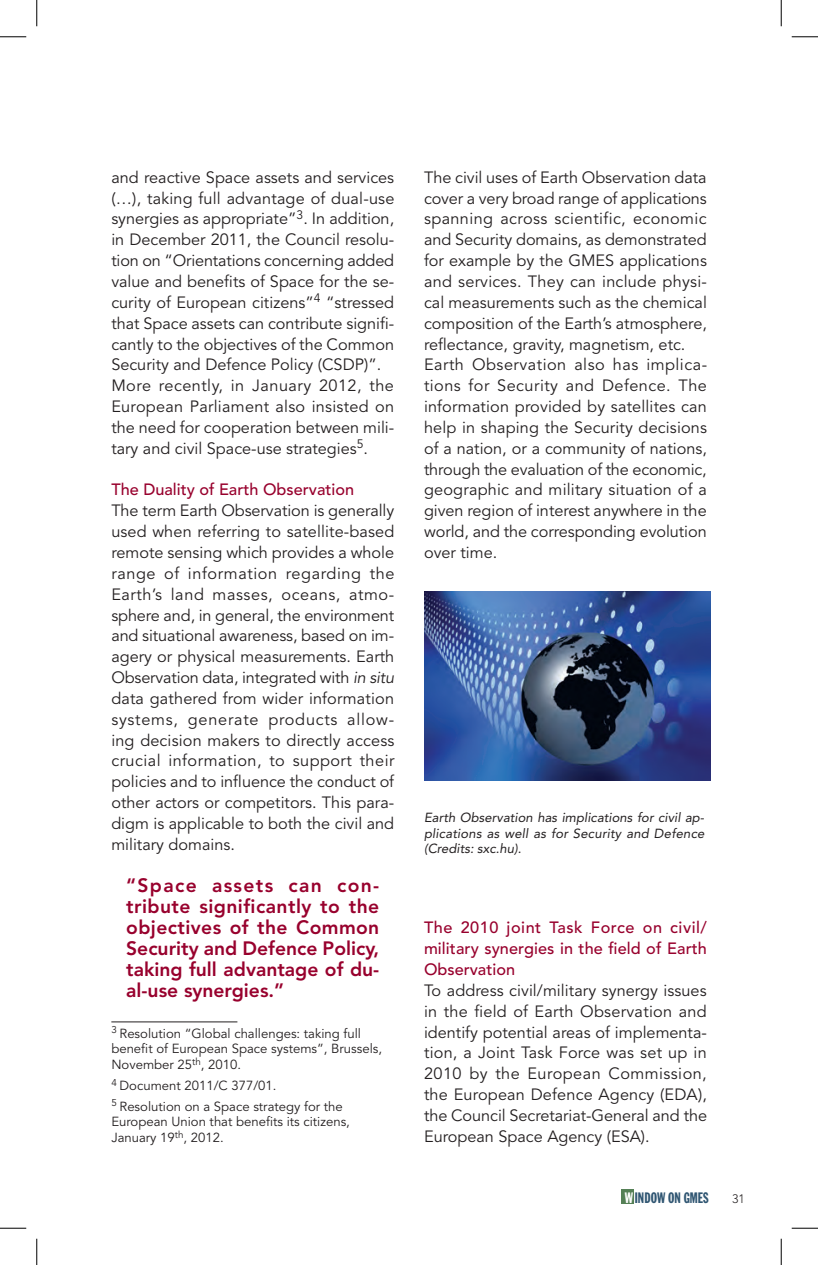
<style>
.page{position:relative;width:818px;height:1265px;background:#fff}
.page>*{position:absolute;margin:0;border:0;box-sizing:border-box;transform-origin:0 0}
.t1{font:800 19.25px/21px "Avenir LT Std";letter-spacing:.02em;color:#98012d;text-align:justify}
.t2{font:16.28px/20.8px "Avenir LT Std";color:#231f20}
.t3{font:500 16.28px/20.8px "Avenir LT Std";letter-spacing:.005em;color:#98012d;text-align:justify}
.t4{font:14.88px "Franklin Gothic Std Extra Cond";color:#305672}
.t5{font:13.12px/15.8px "Avenir LT Std";color:#231f20}
.t6{font:italic 13.12px/15.8px "Avenir LT Std";letter-spacing:.015em;color:#231f20;text-align:justify}
.t7{font:300 12.25px "Avenir LT Std";color:#231f20}
.s1{font-style:italic}
.s2{color:#fff}
</style>
<div class="page">
<div style="left:621px;top:1188px;width:13px;height:14px;background:#558056"></div>
<hr style="left:111px;top:1021px;width:126px;height:1px;background:#231f20">
<img style="left:424px;top:591px;width:286px;height:189px">
<svg style="left:0;top:36px;width:26px;height:1px"></svg>
<svg style="left:791px;top:36px;width:27px;height:1px"></svg>
<svg style="left:0;top:1227px;width:26px;height:1px"></svg>
<svg style="left:791px;top:1227px;width:27px;height:1px"></svg>
<svg style="left:36px;top:0;width:1px;height:26px"></svg>
<svg style="left:36px;top:1238px;width:1px;height:26px"></svg>
<svg style="left:781px;top:0;width:1px;height:26px"></svg>
<svg style="left:781px;top:1238px;width:1px;height:26px"></svg>
<p class="t2" style="left:111px;top:167px;width:284px">and reactive Space assets and services (…), taking full advantage of dual-use synergies as appropriate”<sup>3</sup>. In addition, in December 2011, the Council resolu&shy;tion on “Orientations concerning added value and benefits of Space for the se&shy;curity of European citizens”<sup>4</sup> “stressed that Space assets can contribute signifi&shy;cantly to the objectives of the Common Security and Defence Policy (CSDP)”.<br>More recently, in January 2012, the European Parliament also insisted on the need for cooperation between mili&shy;tary and civil Space-use strategies<sup>5</sup>.</p>
<p class="t3" style="left:111px;top:479px;width:244px">The Duality of Earth Observation</p>
<p class="t2" style="left:111px;top:500px;width:284px;text-align:justify">The term Earth Observation is generally used when referring to satellite-based remote sensing which provides a whole range of information regarding the Earth’s land masses, oceans, atmo&shy;sphere and, in general, the environment and situational awareness, based on im&shy;agery or physical measurements. Earth Observation data, integrated with <span class="s1">in situ </span>data gathered from wider information systems, generate products allow&shy;ing decision makers to directly access crucial information, to support their policies and to influence the conduct of other actors or competitors. This para&shy;digm is applicable to both the civil and military domains.</p>
<p class="t1" style="left:126px;top:874px;width:255px">“Space assets can con&shy;tribute significantly to the objectives of the Common Security and Defence Policy, taking full advantage of du&shy;al-use synergies.”</p>
<p class="t5" style="left:111px;top:1025px;width:272px"><sup>3</sup> Resolution “Global challenges: taking full benefit of European Space systems”, Brussels,<br>November 25<sup>th</sup>, 2010.</p>
<p class="t5" style="left:111px;top:1075px;width:233px;line-height:20.7px"><sup>4</sup> Document 2011/C 377/01.<br><sup>5</sup> Resolution on a Space strategy for the</p>
<p class="t5" style="left:111px;top:1114px;width:240px">European Union that benefits its citizens,<br>January 19<sup>th</sup>, 2012.</p>
<p class="t2" style="left:424px;top:167px;width:284px">The civil uses of Earth Observation data cover a very broad range of applications spanning across scientific, economic and Security domains, as demonstrated for example by the GMES applications and services. They can include physi&shy;cal measurements such as the chemical composition of the Earth’s atmosphere, reflectance, gravity, magnetism, etc.<br>Earth Observation also has implica&shy;tions for Security and Defence. The information provided by satellites can help in shaping the Security decisions of a nation, or a community of nations, through the evaluation of the economic, geographic and military situation of a given region of interest anywhere in the world, and the corresponding evolution over time.</p>
<p class="t6" style="left:424px;top:809px;width:282px">Earth Observation has implications for civil ap&shy;plications as well as for Security and Defence (Credits: sxc.hu).</p>
<p class="t3" style="left:424px;top:917px;width:284px">The 2010 joint Task Force on civil/ military synergies in the field of Earth Observation</p>
<p class="t2" style="left:424px;top:980px;width:284px;text-align:justify">To address civil/military synergy issues in the field of Earth Observation and identify potential areas of implementa&shy;tion, a Joint Task Force was set up in 2010 by the European Commission, the European Defence Agency (EDA), the Council Secretariat-General and the European Space Agency (ESA).</p>
<p class="t4" style="left:625px;top:1189px;width:85px"><span class="s2">W</span> INDOW ON GMES</p>
<p class="t7" style="left:732px;top:1191px;width:14px">31</p>
</div>
